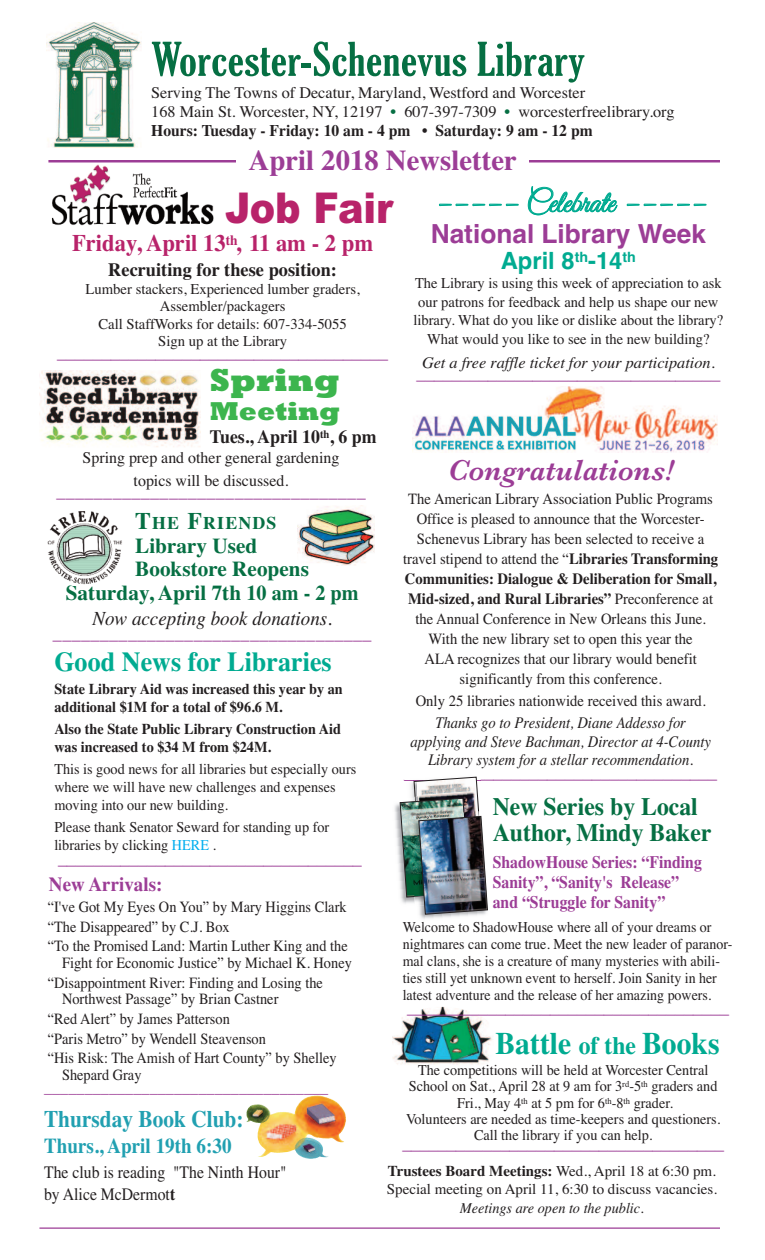
<style>
.page{position:relative;width:765px;height:1260px;background:#fff}
.page>*{position:absolute;margin:0;border:0;box-sizing:border-box;transform-origin:0 0}
.t1{font:extra-condensed 45px "Gloucester";letter-spacing:.01em;color:#066f43;scale:1.15 1}
.t2{font:900 42.5px "Arial";color:#b8236a;scale:.9 1}
.t3{font:800 32.5px "Rockwell";color:#3cb54e}
.t4{font:31.38px "Great Vibes";color:#00ab91}
.t5{font:700 31.25px "Times";color:#00ab91;scale:.95 1}
.t6{font:italic 600 30px "Baskerville";color:#9c3d96}
.t7{font:700 28.75px "Times";color:#9c3d96}
.t8{font:700 27.5px "Times";color:#00ab91;scale:.95 1}
.t9{font:700 26.25px "Helvetica";color:#9c3d96}
.t10{font:800 26.25px "Rockwell";color:#3cb54e}
.t11{font:700 25px/25.8px "Times";color:#066f43;scale:.95 1}
.t12{font:700 23.75px "Times";color:#b8236a;scale:.95 1}
.t13{font:700 23.75px "Times";color:#21a0b1;scale:.9 1}
.t14{font:700 23.75px "Helvetica";color:#00ab91}
.t15{font:700 21.25px "Times";color:#066f43}
.t16{font:700 21.25px "Times";color:#21a0b1;scale:.9 1}
.t17{font:italic 20px "Times";color:#231f20;scale:.95 1}
.t18{font:700 20px "Times";color:#9c3d96;scale:.95 1}
.t19{font:700 18.75px "Times";color:#231f20}
.t20{font:700 18.75px "Times";color:#231f20;scale:.95 1}
.t21{font:700 17.75px "Times";letter-spacing:.065em;color:#066f43}
.t22{font:700 17.5px/20px "Times";color:#9c3d96;scale:.9 1}
.t23{font:17.5px/21.6px "Times";color:#231f20;scale:.9 1}
.t24{font:extra-condensed 16.25px "Gloucester";color:#9c3d96;scale:1.1 1}
.t25{font:16.25px/18.8px "Times";color:#231f20}
.t26{font:italic 16.25px/18.8px "Times";color:#231f20;text-align:center;scale:.9 1}
.t27{font:italic 16.25px "Times";color:#231f20}
.t28{font:16.25px "Times";color:#9c3d96}
.t29{font:15.62px/20px "Times";color:#231f20;text-align:center;scale:.94 1}
.t30{font:15.62px/19.6px "Times";color:#231f20;scale:.92 1}
.t31{font:15px/18.8px "Times";color:#231f20;text-align:center}
.t32{font:15px/16.2px "Times";color:#231f20;scale:.95 1}
.t33{font:15px/16.9px "Times";color:#231f20;scale:.93 1}
.t34{font:700 15px/18.1px "Times";color:#231f20;scale:.95 1}
.s1{color:#066f43}
.s2{font-weight:700}
.s3{font-size:23.75px}
.s4{color:#00aeef}
.s5{font-size:25px}
.s6{font-style:italic}
</style>
<div class="page">
<hr style="left:39px;top:1228px;width:681px;height:1px;background:#9c3d96">
<img style="left:46px;top:22px;width:95px;height:126px">
<hr style="left:48px;top:160px;width:672px;height:2px;background:#9c3d96">
<div style="left:236px;top:149px;width:293px;height:35px;background:#fff"></div>
<img style="left:298px;top:505px;width:76px;height:61px">
<img style="left:258px;top:1121px;width:88px;height:38px">
<img style="left:51px;top:164px;width:163px;height:62px">
<img style="left:40px;top:370px;width:161px;height:77px">
<img style="left:412px;top:387px;width:306px;height:65px">
<img style="left:47px;top:511px;width:75px;height:74px">
<img style="left:392px;top:1007px;width:100px;height:58px">
<img style="left:394px;top:802px;width:6px;height:79px">
<img style="left:420px;top:915px;width:57px;height:4px">
<img style="left:400px;top:777px;width:88px;height:138px">
<h1 class="t1" style="left:151px;top:34px;width:378px">Worcester-Schenevus Library</h1>
<p class="t25" style="left:151px;top:83px;width:525px">Serving The Towns of Decatur, Maryland, Westford and Worcester<br>168 Main St. Worcester, NY, 12197 <span class="s1">•</span> 607-397-7309 <span class="s1">•</span> worcesterfreelibrary.org<br><span class="s2">Hours: Tuesday - Friday: 10 am - 4 pm • Saturday: 9 am - 12 pm</span></p>
<h3 class="t7" style="left:249px;top:144px;width:270px">April 2018 Newsletter</h3>
<h2 class="t2" style="left:225px;top:183px;width:188px">Job Fair</h2>
<h3 class="t12" style="left:72px;top:229px;width:318px">Friday, April 13<sup>th</sup>, 11 am - 2 pm</h3>
<p class="t19" style="left:108px;top:259px;width:230px">Recruiting for these position:</p>
<p class="t31" style="left:86px;top:280px;width:276px;line-height:17.5px">Lumber stackers, Experienced lumber graders, Assembler/packagers<br>Call StaffWorks for details: 607-334-5055<br>Sign up at the Library</p>
<p class="t24" style="left:57px;top:349px;width:302px">–––––––––––––––––––––––––––––––––––––</p>
<h3 class="t3" style="left:210px;top:361px;width:131px">Spring</h3>
<h3 class="t10" style="left:210px;top:396px;width:132px">Meeting</h3>
<p class="t20" style="left:210px;top:425px;width:177px">Tues., April 10<sup>th</sup>, 6 pm</p>
<h3 class="t4" style="left:435px;top:185px;width:273px">––––– Celebrate –––––</h3>
<h3 class="t9" style="left:431px;top:218px;width:277px">National Library Week</h3>
<h3 class="t14" style="left:501px;top:247px;width:137px">April 8<sup>th</sup>-14<sup>th</sup></h3>
<p class="t31" style="left:413px;top:273px;width:311px">The Library is using this week of appreciation to ask our patrons for feedback and help us shape our new library. What do you like or dislike about the library?<br>What would you like to see in the new building?</p>
<p class="t27" style="left:422px;top:353px;width:294px">Get a free raffle ticket for your participation.</p>
<p class="t24" style="left:416px;top:370px;width:278px">––––––––––––––––––––––––––––––––––</p>
<p class="t25" style="left:83px;top:447px;width:258px;line-height:22.5px;text-align:center">Spring prep and other general gardening topics will be discussed.</p>
<p class="t24" style="left:56px;top:488px;width:283px">–––––––––––––––––––––––––––––––––</p>
<p class="t21" style="left:135px;top:512px;width:143px"><span class="s3">T</span>HE <span class="s3">F</span>RIENDS</p>
<h3 class="t15" style="left:135px;top:533px;width:124px">Library Used</h3>
<h3 class="t15" style="left:135px;top:557px;width:175px">Bookstore Reopens</h3>
<h3 class="t15" style="left:66px;top:580px;width:294px">Saturday, April 7th 10 am - 2 pm</h3>
<p class="t17" style="left:92px;top:606px;width:254px">Now accepting book donations.</p>
<p class="t24" style="left:53px;top:630px;width:291px">––––––––––––––––––––––––––––––––––</p>
<h3 class="t8" style="left:54px;top:646px;width:294px">Good News for Libraries</h3>
<p class="t34" style="left:54px;top:680px;width:305px">State Library Aid was increased this year by an additional $1M for a total of $96.6 M.</p>
<p class="t34" style="left:54px;top:719px;width:303px">Also the State Public Library Construction Aid was increased to $34 M from $24M.</p>
<p class="t32" style="left:54px;top:759px;width:319px;line-height:18.1px">This is good news for all libraries but especially ours where we will have new challenges and expenses moving into our new building.</p>
<p class="t32" style="left:54px;top:817px;width:291px;line-height:18.1px">Please thank Senator Seward for standing up for libraries by clicking <span class="s4">HERE</span> .</p>
<p class="t24" style="left:58px;top:854px;width:278px">––––––––––––––––––––––––––––––––––</p>
<p class="t18" style="left:49px;top:872px;width:121px">New Arrivals:</p>
<p class="t30" style="left:48px;top:897px;width:328px">“I've Got My Eyes On You” by Mary Higgins Clark “The Disappeared” by C.J. Box<br>“To the Promised Land: Martin Luther King and the</p>
<p class="t30" style="left:48px;top:953px;width:332px;text-indent:14px">Fight for Economic Justice” by Michael K. Honey “Disappointment River: Finding and Losing the</p>
<p class="t30" style="left:48px;top:989px;width:315px;text-indent:14px">Northwest Passage” by Brian Castner<br>“Red Alert” by James Patterson<br>“Paris Metro” by Wendell Steavenson<br>“His Risk: The Amish of Hart County” by Shelley</p>
<p class="t30" style="left:62px;top:1065px;width:88px">Shepard Gray</p>
<p class="t28" style="left:44px;top:1083px;width:286px">–––––––––––––––––––––––––––––––––––</p>
<h3 class="t13" style="left:44px;top:1105px;width:223px">Thursday Book Club:</h3>
<h3 class="t16" style="left:44px;top:1133px;width:210px">Thurs., April 19th 6:30</h3>
<p class="t23" style="left:44px;top:1161px;width:271px">The club is reading "The Ninth Hour" by Alice McDermot<span class="s2">t</span></p>
<h3 class="t6" style="left:448px;top:452px;width:227px">Congratulations!</h3>
<p class="t29" style="left:403px;top:488px;width:337px">The American Library Association Public Programs Office is pleased to announce that the Worcester-Schenevus Library has been selected to receive a travel stipend to attend the “<span class="s2">Libraries Transforming Communities: Dialogue &amp; Deliberation for Small, Mid-sized, and Rural Libraries”</span> Preconference at the Annual Conference in New Orleans this June.<br>With the new library set to open this year the<br>ALA recognizes that our library would benefit significantly from this conference.</p>
<p class="t29" style="left:416px;top:691px;width:310px">Only 25 libraries nationwide received this award.</p>
<p class="t26" style="left:410px;top:713px;width:335px">Thanks go to President, Diane Addesso for applying and Steve Bachman, Director at 4-County<br>Library system for a stellar recommendation.</p>
<p class="t24" style="left:404px;top:769px;width:286px">–––––––––––––––––––––––––––––––––––</p>
<h3 class="t11" style="left:493px;top:794px;width:232px">New Series by Local<br>Author, Mindy Baker</h3>
<p class="t22" style="left:493px;top:852px;width:234px">ShadowHouse Series: “Finding<br>Sanity”, “Sanity's Release” and “Struggle for Sanity”</p>
<p class="t33" style="left:403px;top:918px;width:356px">Welcome to ShadowHouse where all of your dreams or nightmares can come true. Meet the new leader of paranor&shy;mal clans, she is a creature of many mysteries with abili&shy;ties still yet unknown event to herself. Join Sanity in her latest adventure and the release of her amazing powers.</p>
<p class="t24" style="left:407px;top:1004px;width:294px">––––––––––––––––––––––––––––––––––––</p>
<h3 class="t5" style="left:496px;top:1025px;width:237px">Battle <span class="s5">of the</span> Books</h3>
<p class="t32" style="left:406px;top:1062px;width:332px;text-align:center">The competitions will be held at Worcester Central School on Sat., April 28 at 9 am for 3<sup>rd</sup>-5<sup>th</sup> graders and Fri., May 4<sup>th</sup> at 5 pm for 6<sup>th</sup>-8<sup>th</sup> grader.<br>Volunteers are needed as time-keepers and questioners.<br>Call the library if you can help.</p>
<p class="t24" style="left:402px;top:1140px;width:294px">––––––––––––––––––––––––––––––––––––</p>
<p class="t31" style="left:387px;top:1161px;width:332px"><span class="s2">Trustees Board Meetings:</span> Wed., April 18 at 6:30 pm.<br>Special meeting on April 11, 6:30 to discuss vacancies<span class="s6">.<br>Meetings are open to the public.</span></p>
</div>
